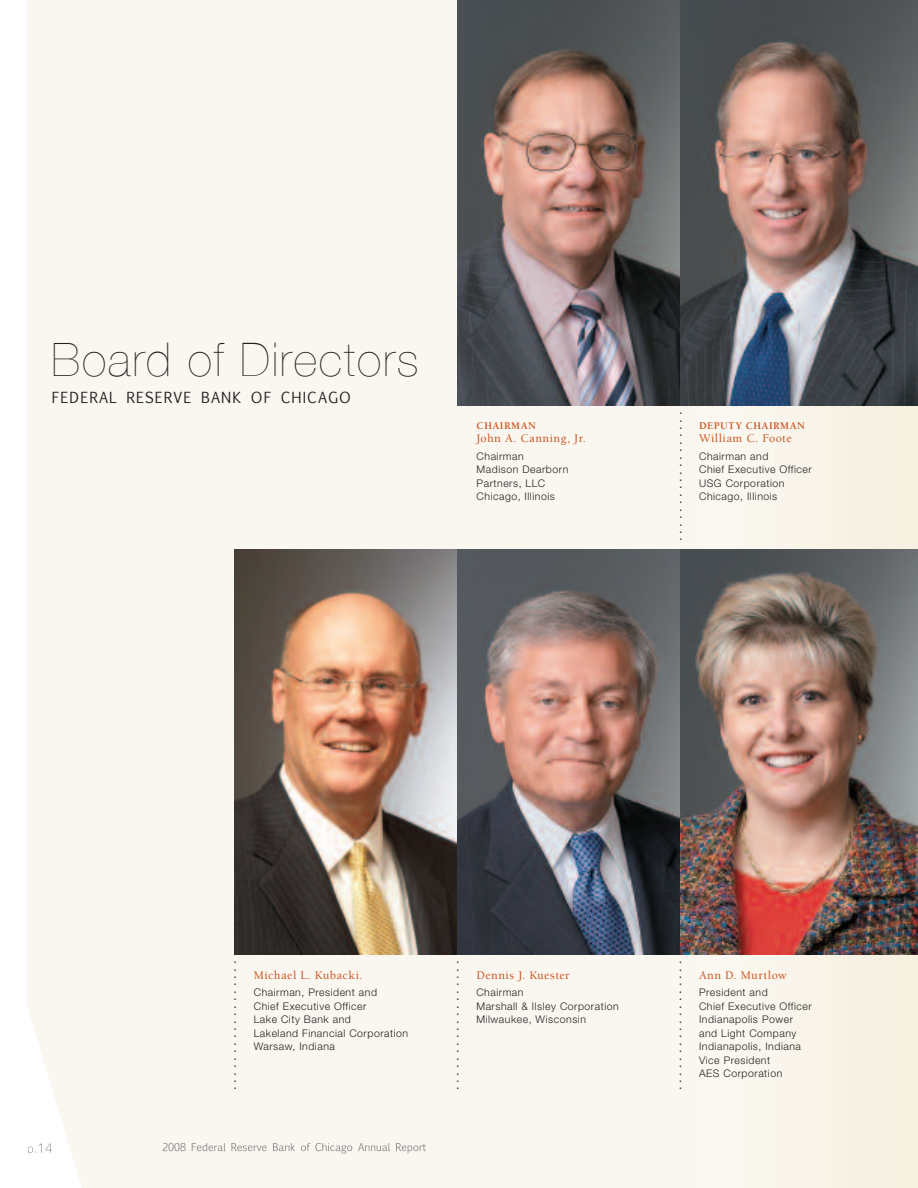
<style>
.page{position:relative;width:918px;height:1188px;background:#fff}
.page>*{position:absolute;margin:0;border:0;box-sizing:border-box;transform-origin:0 0}
.t1{font:200 46.5px "Helvetica Neue";letter-spacing:.04em;color:#231f20}
.t2{font:14.7px "Euphemia UCAS";letter-spacing:.075em;color:#231f20}
.t3{font:13.5px "Times";color:#231f20}
.t4{font:500 12px "Berkeley";letter-spacing:.04em;color:#cb511c}
.t5{font:300 10.5px/13.5px "Helvetica Neue";letter-spacing:.05em;color:#231f20}
.t6{font:700 10.5px "Berkeley";letter-spacing:.04em;color:#cb511c}
</style>
<div class="page">
<div style="left:27px;top:0;width:675px;height:1188px;background:#faf7f1"></div>
<div style="left:702px;top:405px;width:216px;height:783px;background:#f9f4e9"></div>
<svg style="left:27px;top:916px;width:59px;height:272px"></svg>
<svg style="left:163px;top:1143px;width:33px;height:8px"></svg>
<img style="left:235px;top:549px;width:683px;height:405px">
<img style="left:458px;top:0;width:460px;height:405px">
<h1 class="t1" style="left:52px;top:333px;width:368px">Board of Directors</h1>
<h2 class="t2" style="left:52px;top:387px;width:300px">FEDERAL RESERVE BANK OF CHICAGO</h2>
<p class="t6" style="left:477px;top:421px;width:61px">CHAIRMAN</p>
<p class="t4" style="left:477px;top:434px;width:111px">John A. Canning, Jr.</p>
<p class="t5" style="left:477px;top:450px;width:93px">Chairman<br>Madison Dearborn<br>Partners, LLC<br>Chicago, Illinois</p>
<p class="t3" style="left:690px;top:411px;width:131px;rotate:90deg">..................</p>
<p class="t6" style="left:699px;top:421px;width:107px">DEPUTY CHAIRMAN</p>
<p class="t4" style="left:699px;top:434px;width:94px">William C. Foote</p>
<p class="t5" style="left:699px;top:450px;width:114px">Chairman and<br>Chief Executive Officer<br>USG Corporation<br>Chicago, Illinois</p>
<p class="t3" style="left:245px;top:960px;width:131px;rotate:90deg">..................</p>
<p class="t3" style="left:467px;top:960px;width:131px;rotate:90deg">..................</p>
<p class="t3" style="left:690px;top:960px;width:131px;rotate:90deg">..................</p>
<p class="t4" style="left:254px;top:970px;width:110px">Michael L. Kubacki.</p>
<p class="t5" style="left:254px;top:987px;width:156px">Chairman, President and<br>Chief Executive Officer<br>Lake City Bank and<br>Lakeland Financial Corporation<br>Warsaw, Indiana</p>
<p class="t4" style="left:476px;top:970px;width:95px">Dennis J. Kuester</p>
<p class="t5" style="left:476px;top:987px;width:144px">Chairman<br>Marshall &amp; Ilsley Corporation<br>Milwaukee, Wisconsin</p>
<p class="t4" style="left:699px;top:970px;width:89px">Ann D. Murtlow</p>
<p class="t5" style="left:699px;top:987px;width:114px">President and<br>Chief Executive Officer<br>Indianapolis Power and Light Company<br>Indianapolis, Indiana<br>Vice President<br>AES Corporation</p>
</div>
